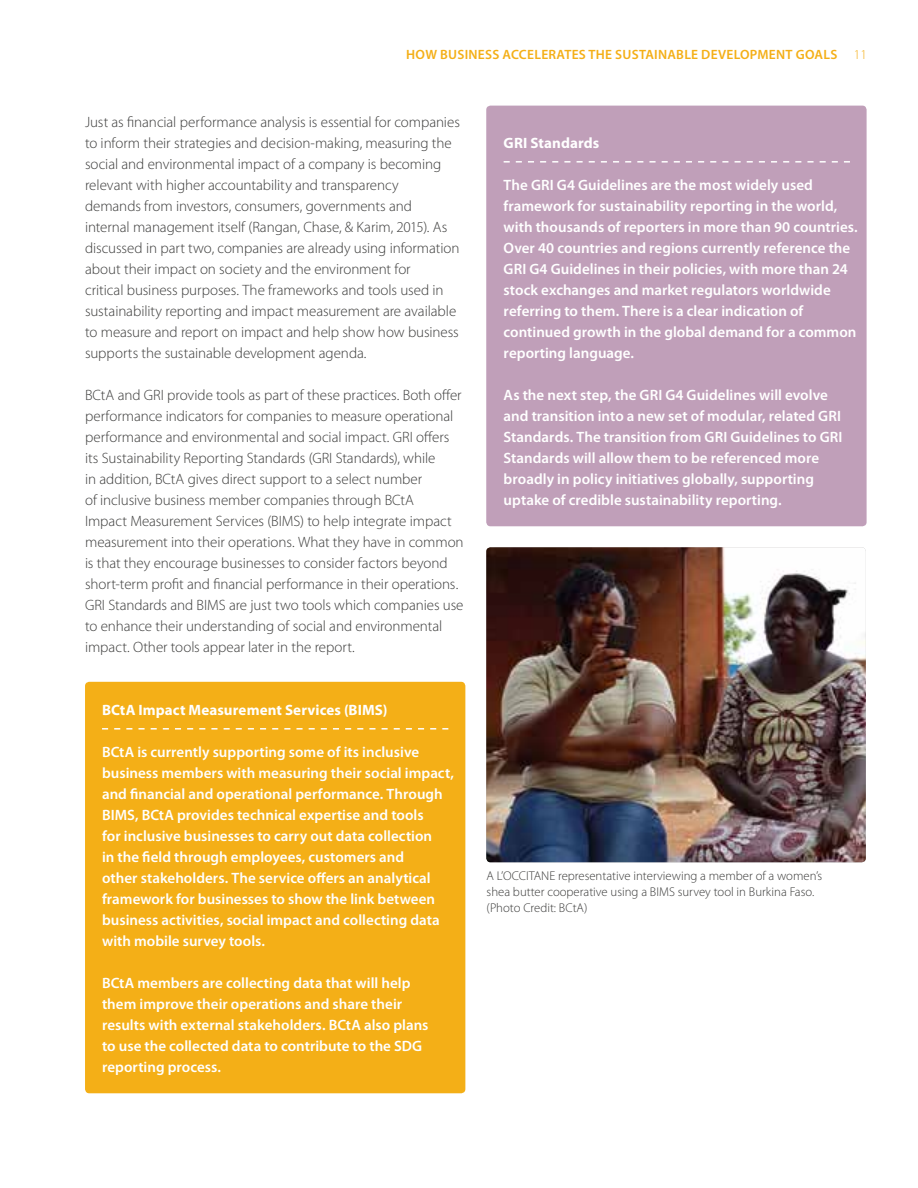
<style>
.page{position:relative;width:918px;height:1188px;background:#fff}
.page>*{position:absolute;margin:0;border:0;box-sizing:border-box;transform-origin:0 0}
.t1{font:300 15px/21px "Myriad Pro";letter-spacing:-.005em;color:#3c3c3b}
.t2{font:600 15px/21px "Myriad Pro";color:#fff}
.t3{font:700 15px "Myriad Pro";letter-spacing:.005em;color:#fff}
.t4{font:600 13.5px "Myriad Pro";letter-spacing:.02em;color:#f4af17}
.t5{font:300 13.5px "Myriad Pro";color:#f4af17}
.t6{font:300 12.75px/15.8px "Myriad Pro";color:#3c3c3b}
</style>
<div class="page">
<div style="left:486px;top:106px;width:381px;height:420px;background:#c09fb9;border-radius:4px"></div>
<div style="left:85px;top:682px;width:380px;height:411px;background:#f4af17;border-radius:4px"></div>
<svg style="left:102px;top:728px;width:346px;height:2px"></svg>
<svg style="left:504px;top:161px;width:346px;height:2px"></svg>
<img style="left:486px;top:547px;width:380px;height:315px">
<p class="t4" style="left:406px;top:47px;width:51px">How Business</p>
<p class="t4" style="left:503px;top:47px;width:17px">Accelerates</p>
<p class="t4" style="left:588px;top:47px;width:9px">the</p>
<p class="t4" style="left:615px;top:47px;width:16px">Sustainable</p>
<p class="t4" style="left:701px;top:47px;width:58px">Development</p>
<p class="t4" style="left:796px;top:47px;width:28px">Goals</p>
<p class="t5" style="left:854px;top:47px;width:15px">11</p>
<p class="t1" style="left:85px;top:112px;width:376px">Just as financial performance analysis is essential for companies to inform their strategies and decision-making, measuring the social and environmental impact of a company is becoming relevant with higher accountability and transparency<br>demands from investors, consumers, governments and internal management itself (Rangan, Chase, &amp; Karim, 2015). As discussed in part two, companies are already using information about their impact on society and the environment for<br>critical business purposes. The frameworks and tools used in sustainability reporting and impact measurement are available to measure and report on impact and help show how business supports the sustainable development agenda.</p>
<p class="t1" style="left:85px;top:385px;width:380px">BCtA and GRI provide tools as part of these practices. Both offer performance indicators for companies to measure operational performance and environmental and social impact. GRI offers its Sustainability Reporting Standards (GRI Standards), while<br>in addition, BCtA gives direct support to a select number<br>of inclusive business member companies through BCtA<br>I mpact Measurement Services (BIMS) to help integrate impact measurement into their operations. What they have in common is that they encourage businesses to consider factors beyond short-term profit and financial performance in their operations.<br>GRI Standards and BIMS are just two tools which companies use to enhance their understanding of social and environmental impact. Other tools appear later in the report.</p>
<p class="t3" style="left:102px;top:702px;width:287px">BCtA Impact Measurement Services (BIMS)</p>
<p class="t2" style="left:102px;top:742px;width:353px">BCtA is currently supporting some of its inclusive business members with measuring their social impact, and financial and operational performance. Through BIMS, BCtA provides technical expertise and tools<br>for inclusive businesses to carry out data collection<br>in the field through employees, customers and<br>other stakeholders. The service offers an analytical framework for businesses to show the link between business activities, social impact and collecting data with mobile survey tools.</p>
<p class="t2" style="left:102px;top:973px;width:328px">BCtA members are collecting data that will help them improve their operations and share their results with external stakeholders. BCtA also plans to use the collected data to contribute to the SDG reporting process.</p>
<p class="t3" style="left:504px;top:135px;width:97px">GRI Standards</p>
<p class="t2" style="left:504px;top:175px;width:356px">The GRI G4 Guidelines are the most widely used framework for sustainability reporting in the world, with thousands of reporters in more than 90 countries.<br>Over 40 countries and regions currently reference the GRI G4 Guidelines in their policies, with more than 24 stock exchanges and market regulators worldwide referring to them. There is a clear indication of continued growth in the global demand for a common reporting language.</p>
<p class="t2" style="left:504px;top:385px;width:340px">As the next step, the GRI G4 Guidelines will evolve and transition into a new set of modular, related GRI Standards. The transition from GRI Guidelines to GRI Standards will allow them to be referenced more broadly in policy initiatives globally, supporting uptake of credible sustainability reporting.</p>
<p class="t6" style="left:487px;top:868px;width:337px;text-indent:47px">ANE representative interviewing a member of a women’s shea butter cooperative using a BIMS survey tool in Burkina Faso. (Photo Credit: BCtA)</p>
<p class="t6" style="left:487px;top:868px;width:24px">A L’OCCIT</p>
</div>
